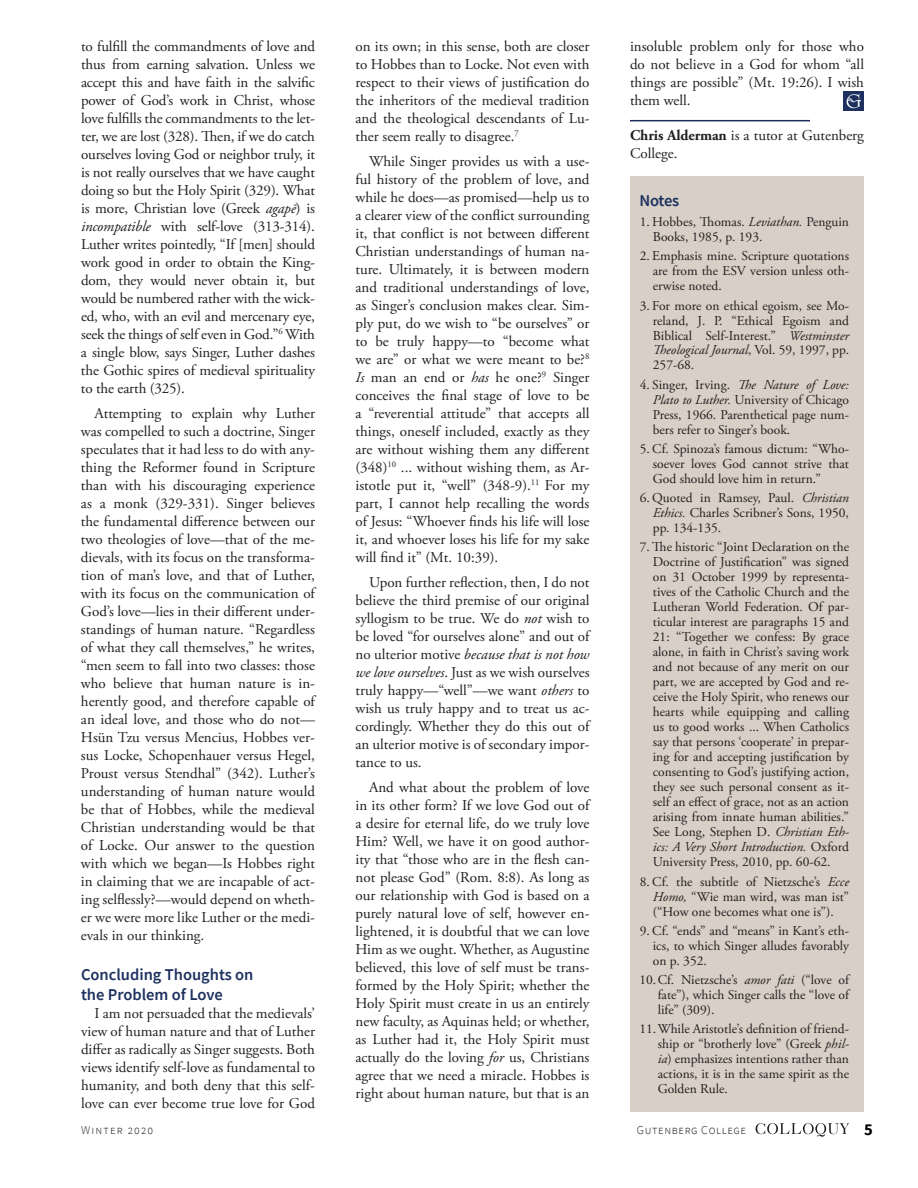
<style>
.page{position:relative;width:918px;height:1188px;background:#fff}
.page>*{position:absolute;margin:0;border:0;box-sizing:border-box;transform-origin:0 0}
.t1{font:600 16.5px/19.8px "Source Sans Pro";color:#1c305f}
.t2{font:700 16.5px "Source Sans Pro";color:#000}
.t3{font:15px/18px "Adobe Garamond Pro";color:#231f20;text-align:justify}
.t4{font:13.5px/15px "Adobe Garamond Pro";color:#231f20;text-align:justify}
.t5{font:300 12px "Source Sans Pro";letter-spacing:.1em;color:#231f20}
.s1{font-style:italic}
.s2{font-weight:700}
</style>
<div class="page">
<div style="left:630px;top:176px;width:234px;height:936px;background:#d8cfc6"></div>
<img style="left:844px;top:91px;width:19px;height:20px">
<hr style="left:630px;top:120px;width:180px;height:1px;background:#1c305f">
<svg style="left:756px;top:1123px;width:93px;height:14px"></svg>
<p class="t3" style="left:81px;top:38px;width:236px">to fulfill the commandments of love and thus from earning salvation. Unless we accept this and have faith in the salvific power of God’s work in Christ, whose love fulfills the commandments to the let&shy;ter, we are lost (328). Then, if we do catch ourselves loving God or neighbor truly, it is not really ourselves that we have caught doing so but the Holy Spirit (329). What is more, Christian love (Greek <span class="s1">agapē</span>) is <span class="s1">incompatible</span> with self-love (313-314).<br>Luther writes pointedly, “If [men] should work good in order to obtain the King&shy;dom, they would never obtain it, but would be numbered rather with the wick&shy;ed, who, with an evil and mercenary eye, seek the things of self even in God.”<sup>6</sup> With a single blow, says Singer, Luther dashes the Gothic spires of medieval spirituality to the earth (325).</p>
<p class="t3" style="left:81px;top:405px;width:236px;text-indent:14px">Attempting to explain why Luther was compelled to such a doctrine, Singer speculates that it had less to do with any&shy;thing the Reformer found in Scripture than with his discouraging experience as a monk (329-331). Singer believes the fundamental difference between our two theologies of love—that of the me&shy;dievals, with its focus on the transforma&shy;tion of man’s love, and that of Luther, with its focus on the communication of God’s love—lies in their different under&shy;standings of human nature. “Regardless of what they call themselves,” he writes, “men seem to fall into two classes: those who believe that human nature is in&shy;herently good, and therefore capable of an ideal love, and those who do not— Hsün Tzu versus Mencius, Hobbes ver&shy;sus Locke, Schopenhauer versus Hegel, Proust versus Stendhal” (342). Luther’s understanding of human nature would be that of Hobbes, while the medieval Christian understanding would be that of Locke. Our answer to the question with which we began—Is Hobbes right in claiming that we are incapable of act&shy;ing selflessly?—would depend on wheth&shy;er we were more like Luther or the medi&shy;evals in our thinking.</p>
<p class="t1" style="left:81px;top:965px;width:174px">Concluding Thoughts on the Problem of Love</p>
<p class="t3" style="left:81px;top:1005px;width:236px;text-indent:14px">I am not persuaded that the medievals’ view of human nature and that of Luther differ as radically as Singer suggests. Both views identify self-love as fundamental to humanity, and both deny that this self&shy;love can ever become true love for God</p>
<p class="t3" style="left:356px;top:38px;width:235px">on its own; in this sense, both are closer to Hobbes than to Locke. Not even with respect to their views of justification do the inheritors of the medieval tradition and the theological descendants of Lu&shy;ther seem really to disagree.<sup>7</sup></p>
<p class="t3" style="left:355px;top:153px;width:236px;text-indent:14px">While Singer provides us with a use&shy;ful history of the problem of love, and while he does—as promised—help us to a clearer view of the conflict surrounding it, that conflict is not between different Christian understandings of human na&shy;ture. Ultimately, it is between modern and traditional understandings of love, as Singer’s conclusion makes clear. Sim&shy;ply put, do we wish to “be ourselves” or to be truly happy—to “become what we are” or what we were meant to be?<sup>8<br></sup><span class="s1">Is</span> man an end or <span class="s1">has</span> he one?<sup>9</sup> Singer conceives the final stage of love to be a “reverential attitude” that accepts all things, oneself included, exactly as they are without wishing them any different (348)<sup>10</sup> ... without wishing them, as Ar&shy;istotle put it, “well” (348-9).<sup>11</sup> For my part, I cannot help recalling the words of Jesus: “Whoever finds his life will lose it, and whoever loses his life for my sake will find it” (Mt. 10:39).</p>
<p class="t3" style="left:356px;top:574px;width:236px;text-indent:14px">Upon further reflection, then, I do not believe the third premise of our original syllogism to be true. We do <span class="s1">not</span> wish to be loved “for ourselves alone” and out of no ulterior motive <span class="s1">because that is not how we love ourselves</span>. Just as we wish ourselves truly happy—“well”—we want <span class="s1">others</span> to wish us truly happy and to treat us ac&shy;cordingly. Whether they do this out of an ulterior motive is of secondary impor&shy;tance to us.</p>
<p class="t3" style="left:356px;top:778px;width:236px;text-indent:14px">And what about the problem of love in its other form? If we love God out of a desire for eternal life, do we truly love Him? Well, we have it on good author&shy;ity that “those who are in the flesh can&shy;not please God” (Rom. 8:8). As long as our relationship with God is based on a purely natural love of self, however en&shy;lightened, it is doubtful that we can love Him as we ought. Whether, as Augustine believed, this love of self must be trans&shy;formed by the Holy Spirit; whether the Holy Spirit must create in us an entirely new faculty, as Aquinas held; or whether, as Luther had it, the Holy Spirit must actually do the loving <span class="s1">for</span> us, Christians agree that we need a miracle. Hobbes is right about human nature, but that is an</p>
<p class="t3" style="left:630px;top:38px;width:236px">insoluble problem only for those who do not believe in a God for whom “all things are possible” (Mt. 19:26). I wish them well.</p>
<p class="t3" style="left:630px;top:126px;width:235px"><span class="s2">Chris Alderman</span> is a tutor at Gutenberg<br>College.</p>
<p class="t1" style="left:639px;top:191px;width:42px">Notes</p>
<p class="t4" style="left:653px;top:215px;width:198px;text-indent:-13px">1. Hobbes, Thomas. <span class="s1">Leviathan.</span> Penguin<br>Books, 1985, p. 193.</p>
<p class="t4" style="left:653px;top:249px;width:198px;text-indent:-13px">2. Emphasis mine. Scripture quotations are from the ESV version unless oth&shy;erwise noted.</p>
<p class="t4" style="left:653px;top:298px;width:198px;text-indent:-13px">3. For more on ethical egoism, see Mo&shy;reland, J. P. “Ethical Egoism and Biblical Self-Interest.” <span class="s1">Westminster Theological Journal</span>, Vol. 59, 1997, pp.<br>257-68.</p>
<p class="t4" style="left:653px;top:377px;width:198px;text-indent:-13px">4. Singer, Irving. <span class="s1">The Nature of Love:<br>Plato to Luther.</span> University of Chicago Press, 1966. Parenthetical page num&shy;bers refer to Singer’s book.</p>
<p class="t4" style="left:653px;top:442px;width:198px;text-indent:-13px">5. Cf. Spinoza’s famous dictum: “Who&shy;soever loves God cannot strive that God should love him in return.”</p>
<p class="t4" style="left:653px;top:491px;width:198px;text-indent:-13px">6. Quoted in Ramsey, Paul. <span class="s1">Christian Ethics.</span> Charles Scribner’s Sons, 1950, pp. 134-135.</p>
<p class="t4" style="left:653px;top:540px;width:198px;text-indent:-13px">7. The historic “Joint Declaration on the Doctrine of Justification” was signed on 31 October 1999 by representa&shy;tives of the Catholic Church and the Lutheran World Federation. Of par&shy;ticular interest are paragraphs 15 and 21: “Together we confess: By grace alone, in faith in Christ’s saving work and not because of any merit on our part, we are accepted by God and re&shy;ceive the Holy Spirit, who renews our hearts while equipping and calling us to good works ... When Catholics say that persons ‘cooperate’ in prepar&shy;ing for and accepting justification by consenting to God’s justifying action, they see such personal consent as it&shy;self an effect of grace, not as an action arising from innate human abilities.” See Long, Stephen D. <span class="s1">Christian Eth&shy;ics: A Very Short Introduction.</span> Oxford University Press, 2010, pp. 60-62.</p>
<p class="t4" style="left:653px;top:874px;width:198px;text-indent:-13px">8. Cf. the subtitle of Nietzsche’s <span class="s1">Ecce Homo,</span> “Wie man wird, was man ist” (“How one becomes what one is”).</p>
<p class="t4" style="left:653px;top:923px;width:198px;text-indent:-13px">9. Cf. “ends” and “means” in Kant’s eth&shy;ics, to which Singer alludes favorably on p. 352.</p>
<p class="t4" style="left:658px;top:973px;width:193px;text-indent:-18px">10.Cf. Nietzsche’s <span class="s1">amor fati</span> (“love of fate”), which Singer calls the “love of life” (309).</p>
<p class="t4" style="left:658px;top:1022px;width:193px;text-indent:-18px">11.While Aristotle’s definition of friend&shy;ship or “brotherly love” (Greek <span class="s1">phil&shy;ia</span>) emphasizes intentions rather than actions, it is in the same spirit as the Golden Rule.</p>
<p class="t5" style="left:81px;top:1123px;width:74px">Winter 2020</p>
<p class="t5" style="left:637px;top:1122px;width:111px">Gutenberg College</p>
<p class="t2" style="left:864px;top:1118px;width:10px">5</p>
</div>
